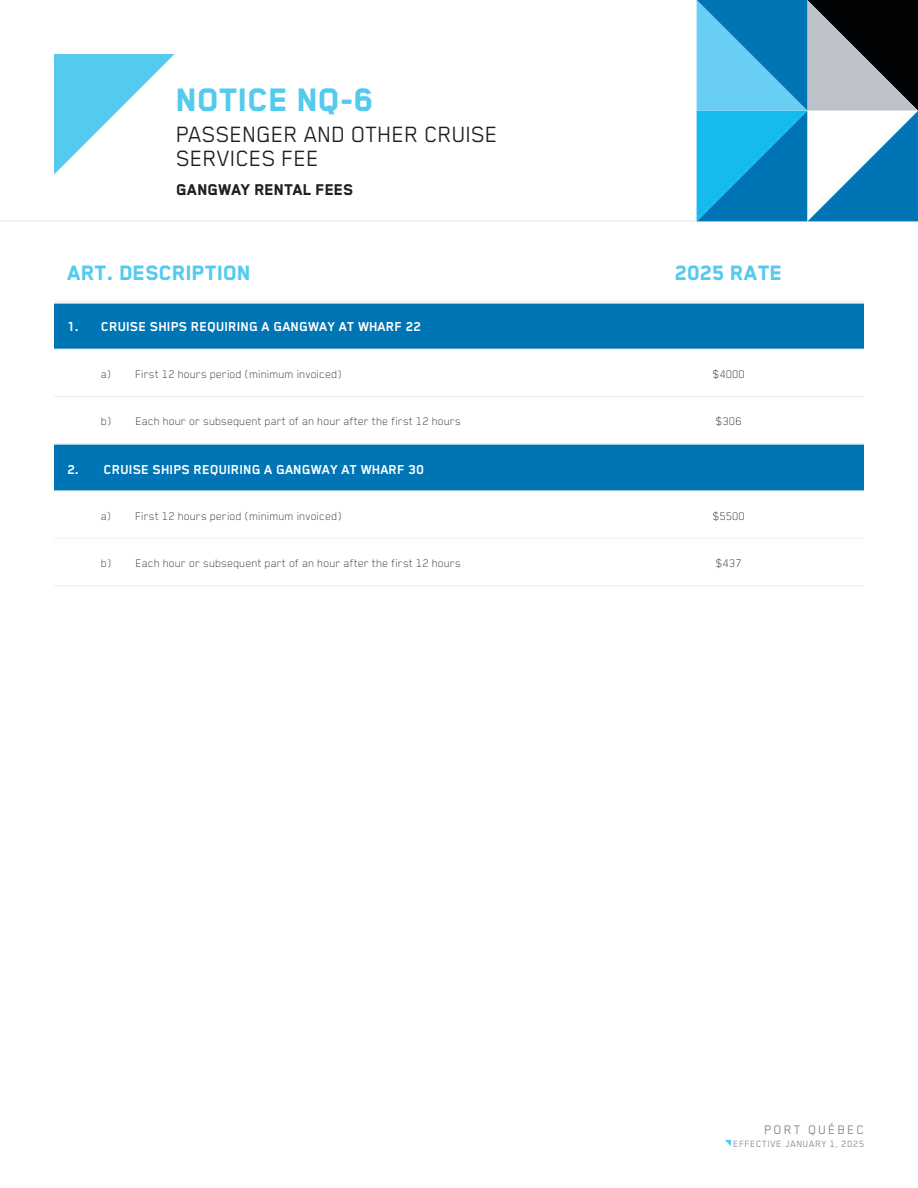
<style>
.page{position:relative;width:918px;height:1188px;background:#fff}
.page>*{position:absolute;margin:0;border:0;box-sizing:border-box;transform-origin:0 0}
.Titre_-_AVIS{font:800 37.5px "Blender Pro";color:#53caee}
.Sous-titre_-_AVIS{font:25.5px/24px "Blender Pro";color:#231f20}
.Tableau_-_Libellé_Haut{font:800 24px "Blender Pro";color:#53caee}
.Titre_-_Annexe{font:800 18px "Blender Pro";color:#231f20}
.Tableau_-_Libellé_2e_niveau_-_ligne{font:700 15px "Blender Pro";color:#fff}
.Tableau_-_Cellule_Bold{font:700 15px "Blender Pro";color:#fff}
.Entête___Pied_de_page_-_Texte{font:14.25px "Blender Pro";letter-spacing:.15em;color:#808285}
.Tableau_-_Cellule_Normale{font:100 12.75px "Blender Pro";letter-spacing:.01em;color:#231f20}
.Date_-_Annexe{font:10.5px "Blender Pro";letter-spacing:.05em;color:#808285}
</style>
<div class="page">
<div style="left:54px;top:304px;width:810px;height:45px;background:#0075b6"></div>
<div style="left:54px;top:445px;width:810px;height:45px;background:#0075b6"></div>
<hr style="left:594px;top:301px;width:135px;height:3px;background:#f2f3f4">
<hr style="left:729px;top:301px;width:135px;height:3px;background:#f2f3f4">
<hr style="left:594px;top:349px;width:135px;height:1px;background:#f2f3f4">
<hr style="left:729px;top:349px;width:135px;height:1px;background:#f2f3f4">
<hr style="left:594px;top:396px;width:135px;height:1px;background:#f2f3f4">
<hr style="left:729px;top:396px;width:135px;height:1px;background:#f2f3f4">
<hr style="left:594px;top:490px;width:135px;height:2px;background:#f2f3f4">
<hr style="left:729px;top:490px;width:135px;height:2px;background:#f2f3f4">
<hr style="left:594px;top:538px;width:135px;height:1px;background:#f2f3f4">
<hr style="left:729px;top:538px;width:135px;height:1px;background:#f2f3f4">
<hr style="left:594px;top:585px;width:135px;height:1px;background:#f2f3f4">
<hr style="left:729px;top:585px;width:135px;height:1px;background:#f2f3f4">
<hr style="left:54px;top:301px;width:540px;height:3px;background:#f2f3f4">
<hr style="left:54px;top:396px;width:540px;height:1px;background:#f2f3f4">
<hr style="left:54px;top:443px;width:540px;height:2px;background:#f2f3f4">
<hr style="left:594px;top:443px;width:135px;height:2px;background:#f2f3f4">
<hr style="left:729px;top:443px;width:135px;height:2px;background:#f2f3f4">
<hr style="left:54px;top:490px;width:540px;height:2px;background:#f2f3f4">
<hr style="left:54px;top:538px;width:540px;height:1px;background:#f2f3f4">
<hr style="left:54px;top:585px;width:540px;height:1px;background:#f2f3f4">
<hr style="left:54px;top:349px;width:540px;height:1px;background:#f2f3f4">
<hr style="left:0;top:220px;width:918px;height:1px;background:#f2f3f4">
<svg style="left:54px;top:54px;width:121px;height:121px"></svg>
<svg style="left:697px;top:0;width:221px;height:221px;background:#4895b9"></svg>
<svg style="left:725px;top:1140px;width:6px;height:6px"></svg>
<p class="Titre_-_AVIS" style="left:177px;top:80px;width:199px">NOTICE NQ-6</p>
<p class="Sous-titre_-_AVIS" style="left:177px;top:122px;width:323px">PASSENGER AND OTHER CRUISE<br>SERVICES FEE</p>
<p class="Titre_-_Annexe" style="left:177px;top:180px;width:179px">GANGWAY RENTAL FEES</p>
<p class="Tableau_-_Libellé_Haut" style="left:68px;top:260px;width:185px">ART. DESCRIPTION</p>
<p class="Tableau_-_Libellé_Haut" style="left:675px;top:260px;width:109px">2025 RATE</p>
<p class="Tableau_-_Libellé_2e_niveau_-_ligne" style="left:68px;top:319px;width:355px">1. CRUISE SHIPS REQUIRING A GANGWAY AT WHARF 22</p>
<p class="Tableau_-_Cellule_Normale" style="left:101px;top:367px;width:12px">a)</p>
<p class="Tableau_-_Cellule_Normale" style="left:136px;top:367px;width:208px">First 12 hours period (minimum invoiced)</p>
<p class="Tableau_-_Cellule_Normale" style="left:713px;top:367px;width:34px">$4000</p>
<p class="Tableau_-_Cellule_Normale" style="left:101px;top:415px;width:12px">b)</p>
<p class="Tableau_-_Cellule_Normale" style="left:136px;top:415px;width:327px">Each hour or subsequent part of an hour after the first 12 hours</p>
<p class="Tableau_-_Cellule_Normale" style="left:716px;top:415px;width:28px">$306</p>
<p class="Tableau_-_Cellule_Bold" style="left:68px;top:461px;width:358px">2. CRUISE SHIPS REQUIRING A GANGWAY AT WHARF 30</p>
<p class="Tableau_-_Cellule_Normale" style="left:101px;top:509px;width:12px">a)</p>
<p class="Tableau_-_Cellule_Normale" style="left:136px;top:509px;width:208px">First 12 hours period (minimum invoiced)</p>
<p class="Tableau_-_Cellule_Normale" style="left:713px;top:509px;width:34px">$5500</p>
<p class="Tableau_-_Cellule_Normale" style="left:101px;top:556px;width:12px">b)</p>
<p class="Tableau_-_Cellule_Normale" style="left:136px;top:556px;width:327px">Each hour or subsequent part of an hour after the first 12 hours</p>
<p class="Tableau_-_Cellule_Normale" style="left:716px;top:556px;width:28px">$437</p>
<p class="Entête___Pied_de_page_-_Texte" style="left:764px;top:1122px;width:101px">PORT QUÉBEC</p>
<p class="Date_-_Annexe" style="left:734px;top:1138px;width:132px">EFFECTIVE JANUARY 1, 2025</p>
</div>
